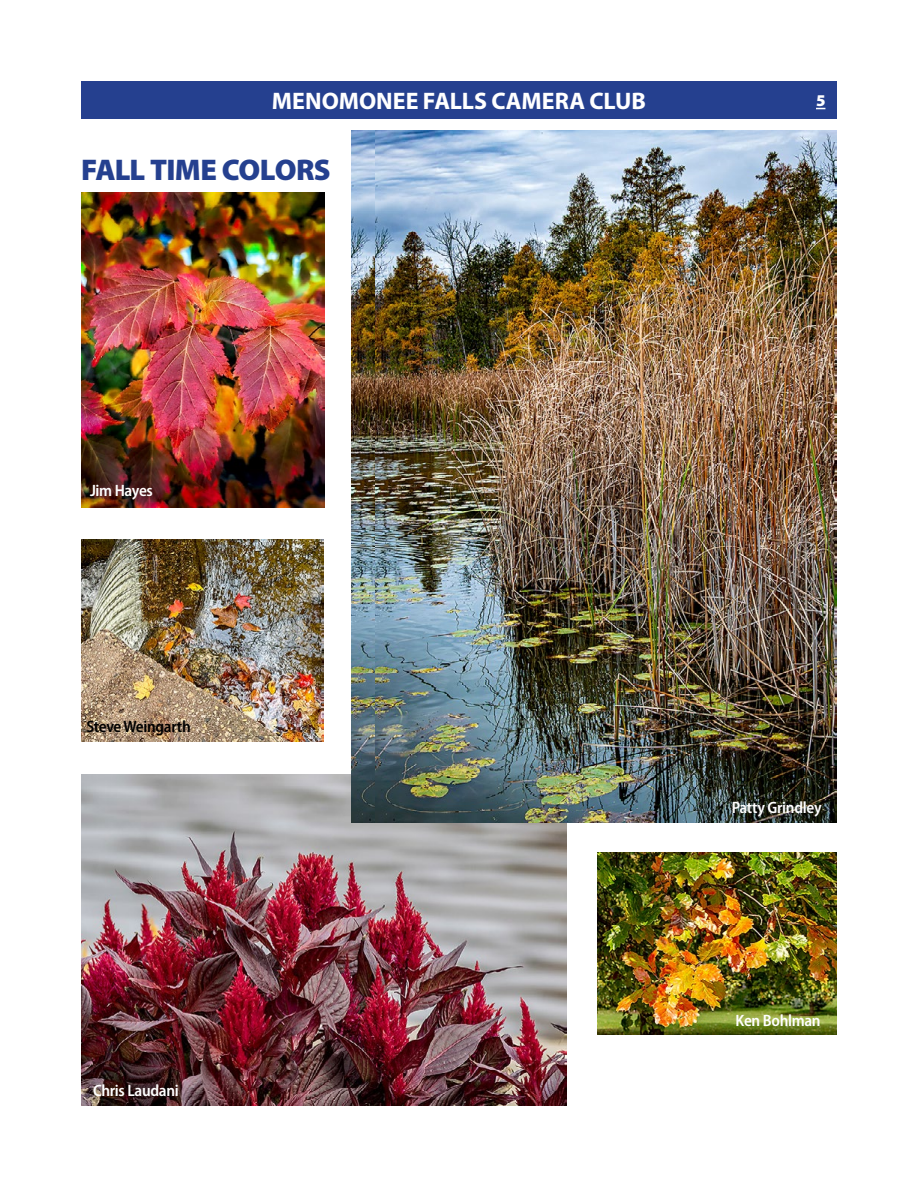
<style>
.page{position:relative;width:918px;height:1188px;background:#fff}
.page>*{position:absolute;margin:0;border:0;box-sizing:border-box;transform-origin:0 0}
.t1{font:900 30px "Myriad Pro";letter-spacing:-.03em;color:#25408f}
.t2{font:700 24px "Myriad Pro";color:#fff}
.t3{font:600 semi-condensed 16.5px "Myriad Pro";letter-spacing:-.02em;color:#fff}
.t4{font:600 semi-condensed 16.5px "Myriad Pro";letter-spacing:-.02em;color:#000}
.t5{font:900 16.5px "Myriad Pro";color:#fff}
</style>
<div class="page">
<img style="left:81px;top:775px;width:486px;height:331px">
<div style="left:81px;top:81px;width:756px;height:38px;background:#25408f"></div>
<img style="left:351px;top:130px;width:24px;height:693px">
<img style="left:375px;top:130px;width:462px;height:693px">
<img style="left:82px;top:193px;width:243px;height:314px">
<img style="left:597px;top:853px;width:240px;height:182px">
<img style="left:81px;top:539px;width:243px;height:203px">
<h2 class="t2" style="left:272px;top:85px;width:376px">MENOMONEE FALLS CAMERA CLUB</h2>
<p class="t5" style="left:816px;top:91px;width:11px">5</p>
<h1 class="t1" style="left:81px;top:152px;width:251px">FALL TIME COLORS</h1>
<p class="t3" style="left:90px;top:481px;width:64px">Jim Hayes</p>
<p class="t4" style="left:86px;top:716px;width:106px">Steve Weingarth</p>
<p class="t3" style="left:93px;top:1080px;width:87px">Chris Laudani</p>
<p class="t3" style="left:732px;top:797px;width:91px">Patty Grindley</p>
<p class="t3" style="left:736px;top:1010px;width:87px">Ken Bohlman</p>
</div>
